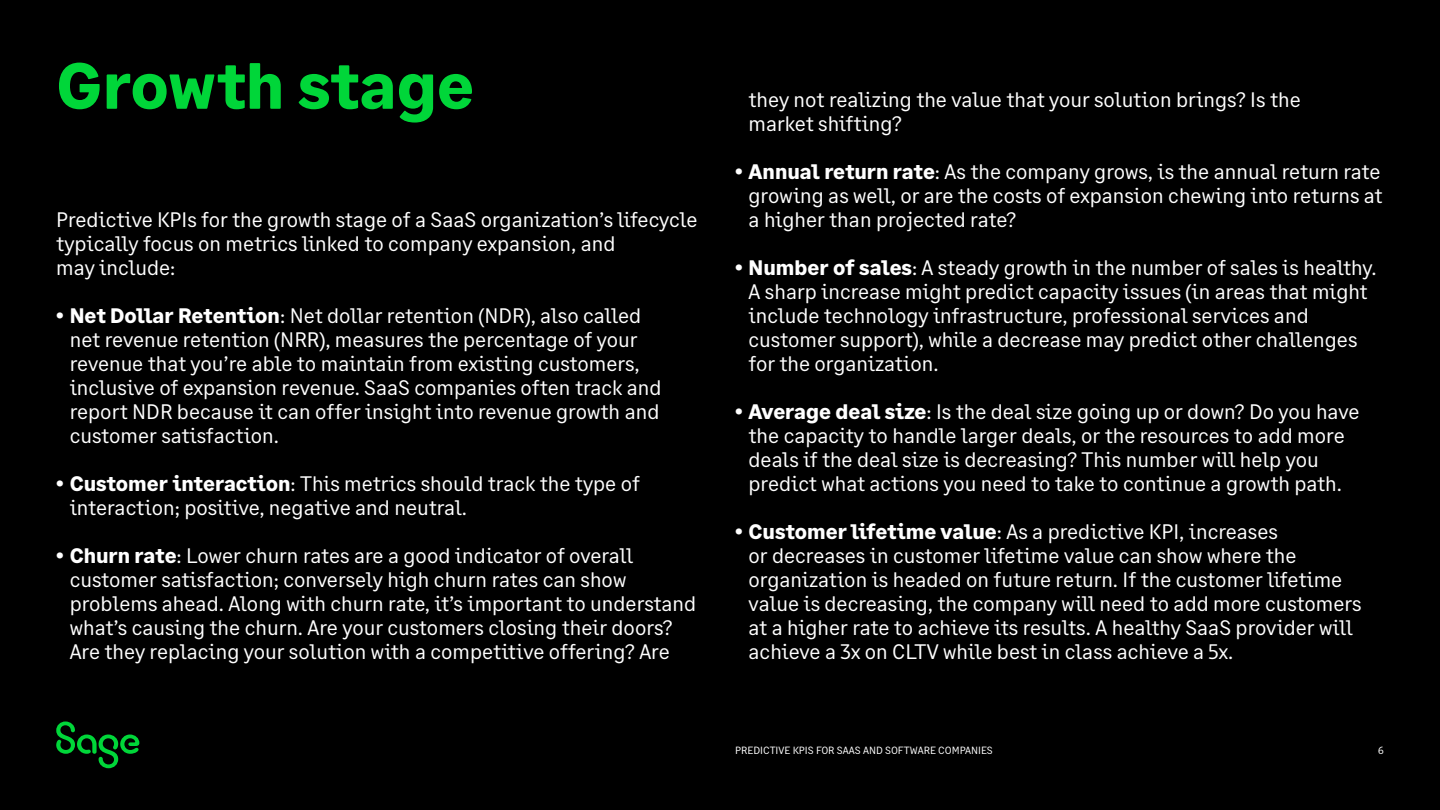
<style>
.page{position:relative;width:1440px;height:810px;background:#000}
.page>*{position:absolute;margin:0;border:0;box-sizing:border-box;transform-origin:0 0}
.t1{font:700 65.25px "Sage Text";color:#00d639}
.t2{font:21px/24px "Sage Text";color:#fff}
.t3{font:10.5px "Sage Text";color:#fff}
.s1{font-weight:700}
</style>
<div class="page">
<svg style="left:56px;top:722px;width:83px;height:46px"></svg>
<h1 class="t1" style="left:56px;top:45px;width:419px">Growth stage</h1>
<p class="t2" style="left:56px;top:208px;width:643px">Predictive KPIs for the growth stage of a SaaS organization’s lifecycle typically focus on metrics linked to company expansion, and<br>may include:</p>
<p class="t2" style="left:70px;top:304px;width:593px;text-indent:-14px"><span class="s1">• Net Dollar Retention</span>: Net dollar retention (NDR), also called net revenue retention (NRR), measures the percentage of your revenue that you’re able to maintain from existing customers, inclusive of expansion revenue. SaaS companies often track and report NDR because it can offer insight into revenue growth and customer satisfaction.</p>
<p class="t2" style="left:70px;top:472px;width:572px;text-indent:-14px"><span class="s1">• Customer interaction</span>: This metrics should track the type of interaction; positive, negative and neutral.</p>
<p class="t2" style="left:70px;top:544px;width:628px;text-indent:-14px"><span class="s1">• Churn rate</span>: Lower churn rates are a good indicator of overall customer satisfaction; conversely high churn rates can show problems ahead. Along with churn rate, it’s important to understand what’s causing the churn. Are your customers closing their doors?<br>Are they replacing your solution with a competitive offering? Are</p>
<p class="t2" style="left:749px;top:88px;width:554px">they not realizing the value that your solution brings? Is the market shifting?</p>
<p class="t2" style="left:749px;top:160px;width:635px;text-align:justify;text-indent:-14px"><span class="s1">• Annual return rate</span>: As the company grows, is the annual return rate growing as well, or are the costs of expansion chewing into returns at a higher than projected rate?</p>
<p class="t2" style="left:749px;top:256px;width:630px;text-indent:-14px"><span class="s1">• Number of sales</span>: A steady growth in the number of sales is healthy.<br>A sharp increase might predict capacity issues (in areas that might include technology infrastructure, professional services and customer support), while a decrease may predict other challenges for the organization.</p>
<p class="t2" style="left:749px;top:400px;width:612px;text-indent:-14px"><span class="s1">• Average deal size</span>: Is the deal size going up or down? Do you have the capacity to handle larger deals, or the resources to add more deals if the deal size is decreasing? This number will help you predict what actions you need to take to continue a growth path.</p>
<p class="t2" style="left:749px;top:520px;width:615px;text-indent:-14px"><span class="s1">• Customer lifetime value</span>: As a predictive KPI, increases<br>or decreases in customer lifetime value can show where the organization is headed on future return. If the customer lifetime value is decreasing, the company will need to add more customers at a higher rate to achieve its results. A healthy SaaS provider will achieve a 3x on CLTV while best in class achieve a 5x.</p>
<p class="t3" style="left:735px;top:744px;width:259px">PREDICTIVE KPIS FOR SAAS AND SOFTWARE COMPANIES</p>
<p class="t3" style="left:1378px;top:744px;width:7px">6</p>
</div>
